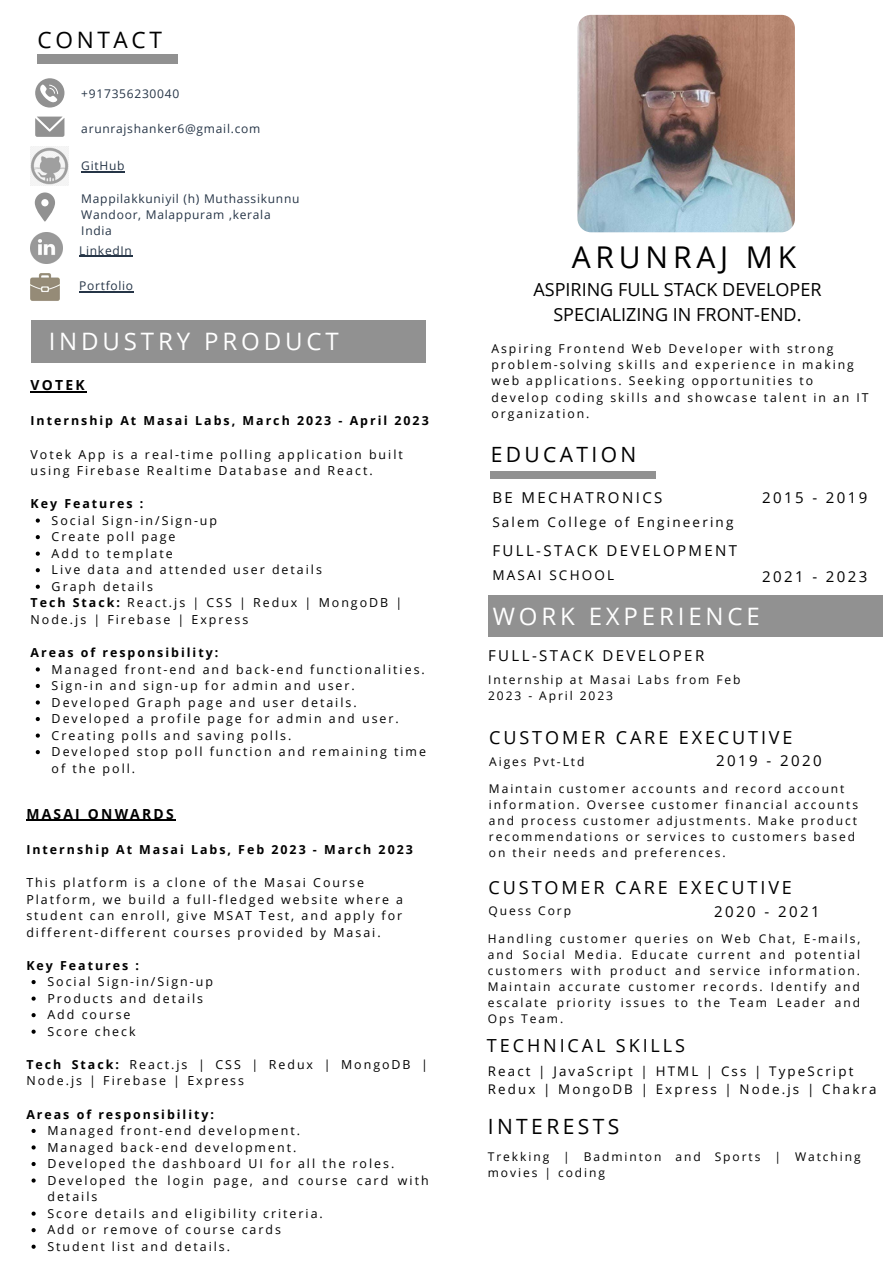
<style>
.page{position:relative;width:894px;height:1264px;background:#fff}
.page>*{position:absolute;margin:0;border:0;box-sizing:border-box;transform-origin:0 0}
.t1{font:30px "Open Sans";letter-spacing:.16em;color:#000}
.t2{font:24px "Open Sans";letter-spacing:.16em;color:#fff}
.t3{font:22.65px "Open Sans";letter-spacing:.16em;color:#000}
.t4{font:21px "Open Sans";letter-spacing:.16em;color:#000}
.t5{font:18px "Open Sans";letter-spacing:.16em;color:#000}
.t6{font:18px/24.8px "Open Sans";color:#000;text-align:center}
.t7{font:15px "Open Sans";letter-spacing:.16em;color:#000}
.t8{font:700 13.95px "Open Sans";letter-spacing:.16em;color:#000}
.t9{font:13.5px "Open Sans";letter-spacing:.16em;color:#000}
.t10{font:13.35px/17.7px "Open Sans";letter-spacing:.16em;color:#000}
.t11{font:12.45px/16.5px "Open Sans";letter-spacing:.16em;color:#000}
.t12{font:700 12.45px "Open Sans";letter-spacing:.16em;color:#000}
.t13{font:12.15px/16.4px "Open Sans";letter-spacing:.16em;color:#000}
.t14{font:12px/16px "Open Sans";letter-spacing:.16em;color:#000}
.t15{font:12px/16px "Open Sans";letter-spacing:.06em;color:#263547}
.s1{font-weight:700}
</style>
<div class="page">
<img style="left:577px;top:15px;width:217px;height:217px;border-radius:14px">
<div style="left:487px;top:595px;width:395px;height:42px;background:#919191"></div>
<svg style="left:35px;top:78px;width:29px;height:30px"></svg>
<svg style="left:35px;top:117px;width:29px;height:20px"></svg>
<svg style="left:35px;top:192px;width:20px;height:30px"></svg>
<div style="left:38px;top:54px;width:140px;height:10px;background:#919191"></div>
<div style="left:490px;top:471px;width:165px;height:7px;background:#919191"></div>
<img style="left:30px;top:146px;width:39px;height:40px">
<img style="left:31px;top:232px;width:31px;height:32px">
<div style="left:31px;top:320px;width:394px;height:42px;background:#919191"></div>
<img style="left:30px;top:273px;width:30px;height:28px">
<svg style="left:36px;top:518px;width:4px;height:4px"></svg>
<svg style="left:36px;top:535px;width:4px;height:4px"></svg>
<svg style="left:36px;top:551px;width:4px;height:4px"></svg>
<svg style="left:36px;top:568px;width:4px;height:4px"></svg>
<svg style="left:36px;top:584px;width:4px;height:5px"></svg>
<svg style="left:36px;top:667px;width:4px;height:4px"></svg>
<svg style="left:36px;top:684px;width:4px;height:4px"></svg>
<svg style="left:36px;top:700px;width:4px;height:4px"></svg>
<svg style="left:36px;top:717px;width:4px;height:4px"></svg>
<svg style="left:36px;top:733px;width:4px;height:4px"></svg>
<svg style="left:36px;top:750px;width:4px;height:4px"></svg>
<hr style="left:31px;top:391px;width:56px;height:1px;background:#000">
<hr style="left:81px;top:171px;width:44px;height:1px;background:#263547">
<hr style="left:79px;top:256px;width:54px;height:1px;background:#263547">
<svg style="left:32px;top:980px;width:4px;height:4px"></svg>
<svg style="left:32px;top:996px;width:4px;height:4px"></svg>
<svg style="left:32px;top:1013px;width:4px;height:4px"></svg>
<svg style="left:32px;top:1029px;width:4px;height:4px"></svg>
<svg style="left:32px;top:1128px;width:4px;height:4px"></svg>
<svg style="left:32px;top:1145px;width:4px;height:4px"></svg>
<svg style="left:32px;top:1162px;width:4px;height:4px"></svg>
<svg style="left:32px;top:1178px;width:4px;height:4px"></svg>
<svg style="left:32px;top:1211px;width:4px;height:4px"></svg>
<svg style="left:32px;top:1228px;width:4px;height:4px"></svg>
<svg style="left:32px;top:1244px;width:4px;height:4px"></svg>
<hr style="left:26px;top:819px;width:150px;height:1px;background:#000">
<hr style="left:79px;top:291px;width:55px;height:1px;background:#263547">
<h3 class="t3" style="left:38px;top:24px;width:126px">CONTACT</h3>
<p class="t15" style="left:81px;top:86px;width:99px">+917356230040</p>
<p class="t15" style="left:81px;top:120px;width:180px">arunrajshanker6@gmail.com</p>
<p class="t15" style="left:81px;top:157px;width:45px">GitHub</p>
<p class="t15" style="left:81px;top:191px;width:220px">Mappilakkuniyil (h) Muthassikunnu<br>Wandoor, Malappuram ,kerala<br>India</p>
<p class="t15" style="left:79px;top:242px;width:54px">LinkedIn</p>
<p class="t15" style="left:79px;top:277px;width:56px">Portfolio</p>
<h2 class="t2" style="left:49px;top:325px;width:291px">INDUSTRY PRODUCT</h2>
<p class="t8" style="left:31px;top:375px;width:56px">VOTEK</p>
<p class="t12" style="left:31px;top:412px;width:399px">Internship At Masai Labs, March 2023 - April 2023</p>
<p class="t11" style="left:31px;top:445px;width:374px">Votek App is a real-time polling application built using Firebase Realtime Database and React.</p>
<p class="t12" style="left:31px;top:495px;width:114px">Key Features :</p>
<p class="t11" style="left:52px;top:511px;width:272px">Social Sign-in/Sign-up<br>Create poll page<br>Add to template<br>Live data and attended user details<br>Graph details</p>
<p class="t11" style="left:31px;top:594px;width:373px"><span class="s1">Tech Stack:</span> React.js | CSS | Redux | MongoDB |<br>Node.js | Firebase | Express</p>
<p class="t12" style="left:31px;top:643px;width:189px">Areas of responsibility:</p>
<p class="t11" style="left:52px;top:660px;width:376px">Managed front-end and back-end functionalities.<br>Sign-in and sign-up for admin and user.<br>Developed Graph page and user details.<br>Developed a profile page for admin and user.<br>Creating polls and saving polls.<br>Developed stop poll function and remaining time of the poll.</p>
<p class="t8" style="left:26px;top:803px;width:149px">MASAI ONWARDS</p>
<p class="t12" style="left:26px;top:840px;width:388px">Internship At Masai Labs, Feb 2023 - March 2023</p>
<p class="t11" style="left:26px;top:873px;width:378px">This platform is a clone of the Masai Course Platform, we build a full-fledged website where a student can enroll, give MSAT Test, and apply for different-different courses provided by Masai.</p>
<p class="t12" style="left:26px;top:956px;width:114px">Key Features :</p>
<p class="t11" style="left:47px;top:973px;width:167px">Social Sign-in/Sign-up<br>Products and details<br>Add course<br>Score check</p>
<p class="t11" style="left:26px;top:1055px;width:403px"><span class="s1">Tech Stack:</span> React.js | CSS | Redux | MongoDB |<br>Node.js | Firebase | Express</p>
<p class="t12" style="left:26px;top:1105px;width:189px">Areas of responsibility:</p>
<p class="t11" style="left:47px;top:1121px;width:382px">Managed front-end development.<br>Managed back-end development.<br>Developed the dashboard UI for all the roles.<br>Developed the login page, and course card with details<br>Score details and eligibility criteria.<br>Add or remove of course cards<br>Student list and details.</p>
<h1 class="t1" style="left:571px;top:236px;width:226px">ARUNRAJ MK</h1>
<h3 class="t6" style="left:533px;top:277px;width:289px">ASPIRING FULL STACK DEVELOPER<br>SPECIALIZING IN FRONT-END.</h3>
<p class="t13" style="left:491px;top:340px;width:378px">Aspiring Frontend Web Developer with strong problem-solving skills and experience in making web applications. Seeking opportunities to develop coding skills and showcase talent in an IT organization.</p>
<h3 class="t4" style="left:490px;top:440px;width:147px">EDUCATION</h3>
<p class="t7" style="left:492px;top:487px;width:171px">BE MECHATRONICS</p>
<p class="t7" style="left:761px;top:487px;width:107px">2015 - 2019</p>
<p class="t9" style="left:492px;top:512px;width:242px">Salem College of Engineering</p>
<p class="t7" style="left:492px;top:540px;width:246px">FULL-STACK DEVELOPMENT</p>
<p class="t9" style="left:492px;top:565px;width:123px">MASAI SCHOOL</p>
<p class="t7" style="left:761px;top:565px;width:107px">2021 - 2023</p>
<h2 class="t2" style="left:492px;top:599px;width:269px">WORK EXPERIENCE</h2>
<p class="t7" style="left:488px;top:645px;width:218px">FULL-STACK DEVELOPER</p>
<p class="t14" style="left:488px;top:671px;width:254px">Internship at Masai Labs from Feb<br>2023 - April 2023</p>
<h3 class="t5" style="left:489px;top:725px;width:305px">CUSTOMER CARE EXECUTIVE</h3>
<p class="t14" style="left:489px;top:752px;width:97px">Aiges Pvt-Ltd</p>
<p class="t14" style="left:489px;top:780px;width:370px">Maintain customer accounts and record account information. Oversee customer financial accounts and process customer adjustments. Make product recommendations or services to customers based on their needs and preferences.</p>
<h3 class="t5" style="left:488px;top:875px;width:305px">CUSTOMER CARE EXECUTIVE</h3>
<p class="t14" style="left:488px;top:902px;width:84px">Quess Corp</p>
<p class="t14" style="left:487px;top:930px;width:374px;text-align:justify">Handling customer queries on Web Chat, E-mails, and Social Media. Educate current and potential customers with product and service information.<br>Maintain accurate customer records. Identify and escalate priority issues to the Team Leader and Ops Team.</p>
<p class="t7" style="left:716px;top:749px;width:107px">2019 - 2020</p>
<p class="t7" style="left:714px;top:901px;width:107px">2020 - 2021</p>
<h3 class="t5" style="left:487px;top:1032px;width:199px">TECHNICAL SKILLS</h3>
<p class="t10" style="left:487px;top:1062px;width:390px">React | JavaScript | HTML | Css | TypeScript<br>Redux | MongoDB | Express | Node.js | Chakra</p>
<h3 class="t4" style="left:487px;top:1111px;width:133px">INTERESTS</h3>
<p class="t14" style="left:487px;top:1148px;width:374px">Trekking | Badminton and Sports | Watching movies | coding</p>
</div>
